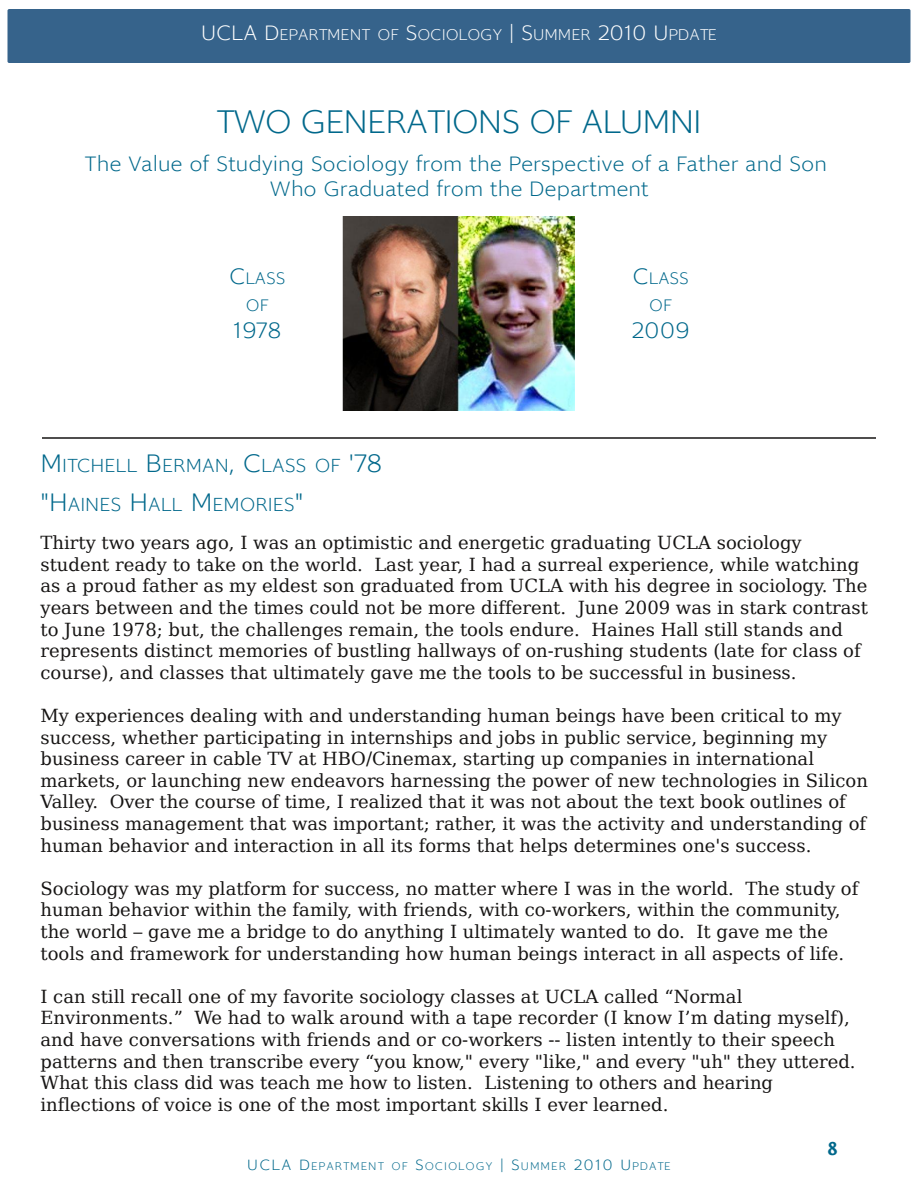
<style>
.page{position:relative;width:918px;height:1188px;background:#fff}
.page>*{position:absolute;margin:0;border:0;box-sizing:border-box;transform-origin:0 0}
.t1{font:33px "MP Dorset";letter-spacing:-.03em;color:#00688b}
.t2{font:22.5px "MP Dorset";color:#00688b}
.t3{font:21px/25.2px "MP Dorset";color:#00688b;text-align:center}
.t4{font:19.05px/38.1px "MP Dorset";color:#00688b}
.t5{font:18px/21.6px "Bitstream Vera Serif";color:#161413}
.t6{font:700 18px "Lucida Sans Typewriter";color:#00688b}
.t7{font:16.8px/27px "MP Dorset";color:#00688b;text-align:center}
.t8{font:15.75px "MP Dorset";color:#fff}
.t9{font:11.25px "MP Dorset";letter-spacing:.09em;color:#00688b}
.s1{font-size:21px}
.s2{font-size:22.5px}
.s3{font-size:25.5px}
.s4{font-size:15px}
</style>
<div class="page">
<img style="left:343px;top:216px;width:232px;height:195px">
<hr style="left:42px;top:437px;width:834px;height:2px;background:#161413">
<div style="left:8px;top:9px;width:902px;height:54px;background:#36638b"></div>
<p class="t8" style="left:201px;top:28px;width:517px"><span class="s1">UCLA D</span>EPARTMENT OF <span class="s1">S</span>OCIOLOGY <span class="s1">| S</span>UMMER <span class="s1">2010 U</span>PDATE</p>
<h1 class="t1" style="left:216px;top:107px;width:487px">TWO GENERATIONS OF ALUMNI</h1>
<p class="t3" style="left:84px;top:152px;width:744px">The Value of Studying Sociology from the Perspective of a Father and Son<br>Who Graduated from the Department</p>
<p class="t7" style="left:229px;top:266px;width:58px"><span class="s2">C</span>LASS<br>OF</p>
<p class="t2" style="left:233px;top:321px;width:50px">1978</p>
<p class="t7" style="left:633px;top:266px;width:58px"><span class="s2">C</span>LASS<br>OF</p>
<p class="t2" style="left:631px;top:321px;width:60px">2009</p>
<p class="t4" style="left:40px;top:448px;width:344px"><span class="s3">M</span>ITCHELL <span class="s3">B</span>ERMAN<span class="s3">, C</span>LASS OF <span class="s3">'78 "H</span>AINES <span class="s3">H</span>ALL <span class="s3">M</span>EMORIES<span class="s3">"</span></p>
<p class="t5" style="left:40px;top:532px;width:829px">Thirty two years ago, I was an optimistic and energetic graduating UCLA sociology student ready to take on the world. Last year, I had a surreal experience, while watching as a proud father as my eldest son graduated from UCLA with his degree in sociology. The years between and the times could not be more different. June 2009 was in stark contrast to June 1978; but, the challenges remain, the tools endure. Haines Hall still stands and represents distinct memories of bustling hallways of on-rushing students (late for class of course), and classes that ultimately gave me the tools to be successful in business.</p>
<p class="t5" style="left:40px;top:705px;width:829px">My experiences dealing with and understanding human beings have been critical to my success, whether participating in internships and jobs in public service, beginning my business career in cable TV at HBO/Cinemax, starting up companies in international markets, or launching new endeavors harnessing the power of new technologies in Silicon Valley. Over the course of time, I realized that it was not about the text book outlines of business management that was important; rather, it was the activity and understanding of human behavior and interaction in all its forms that helps determines one's success.</p>
<p class="t5" style="left:40px;top:878px;width:819px">Sociology was my platform for success, no matter where I was in the world. The study of human behavior within the family, with friends, with co-workers, within the community, the world – gave me a bridge to do anything I ultimately wanted to do. It gave me the tools and framework for understanding how human beings interact in all aspects of life.</p>
<p class="t5" style="left:40px;top:986px;width:817px">I can still recall one of my favorite sociology classes at UCLA called “Normal Environments.” We had to walk around with a tape recorder (I know I’m dating myself), and have conversations with friends and or co-workers -- listen intently to their speech patterns and then transcribe every “you know," every "like," and every "uh" they uttered.<br>What this class did was teach me how to listen. Listening to others and hearing inflections of voice is one of the most important skills I ever learned.</p>
<p class="t6" style="left:827px;top:1138px;width:15px">8</p>
<p class="t9" style="left:247px;top:1161px;width:425px"><span class="s4">UCLA D</span>EPARTMENT OF <span class="s4">S</span>OCIOLOGY <span class="s4">| S</span>UMMER <span class="s4">2010 U</span>PDATE</p>
</div>
